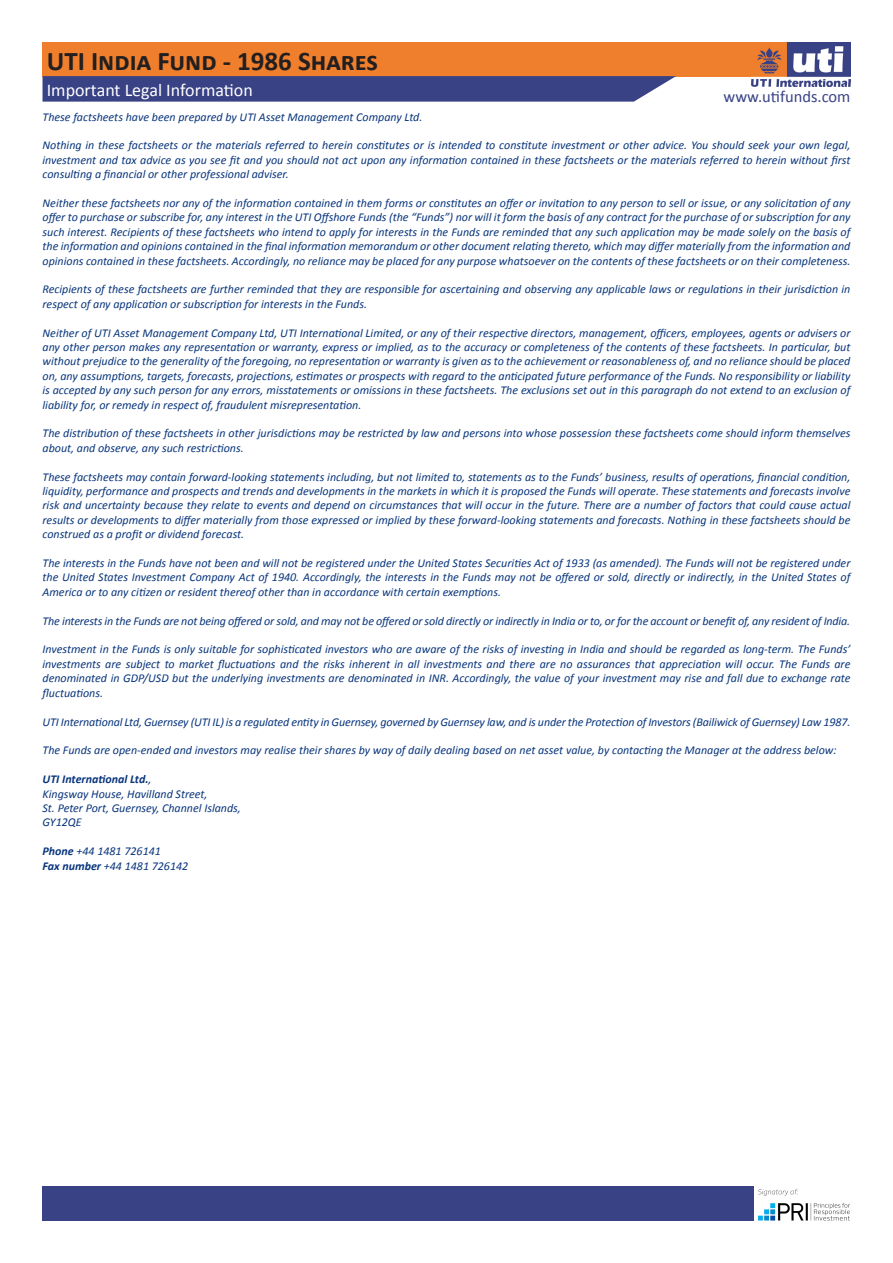
<style>
.page{position:relative;width:893px;height:1263px;background:#fff}
.page>*{position:absolute;margin:0;border:0;box-sizing:border-box;transform-origin:0 0}
.t1{font:700 27px "Calibri";color:#231f20}
.t2{font:18px "Calibri";color:#fff}
.t3{font:16.5px "Calibri";color:#394285}
.t4{font:italic 12px/14.4px "Calibri";color:#08357c;text-align:justify}
.t5{font:italic 700 12px "Calibri";color:#08357c}
.s1{font-weight:400}
.s2{font-weight:700}
</style>
<div class="page">
<img style="left:758px;top:1188px;width:92px;height:32px">
<div style="left:43px;top:1186px;width:711px;height:34px;background:#394285"></div>
<div style="left:43px;top:43px;width:807px;height:34px;background:#ef7f2d"></div>
<img style="left:752px;top:43px;width:98px;height:44px">
<svg style="left:43px;top:76px;width:633px;height:26px;background:#434b8a"></svg>
<p class="t1" style="left:47px;top:43px;width:333px">UTI India Fund - 1986 Shares</p>
<p class="t2" style="left:47px;top:78px;width:208px">Important Legal Information</p>
<p class="t3" style="left:724px;top:86px;width:128px">www.utifunds.com</p>
<p class="t4" style="left:43px;top:109px;width:381px">These factsheets have been prepared by UTI Asset Management Company Ltd.</p>
<p class="t4" style="left:43px;top:138px;width:809px">Nothing in these factsheets or the materials referred to herein constitutes or is intended to constitute investment or other advice. You should seek your own legal, investment and tax advice as you see fit and you should not act upon any information contained in these factsheets or the materials referred to herein without first consulting a financial or other professional adviser.</p>
<p class="t4" style="left:43px;top:195px;width:809px">Neither these factsheets nor any of the information contained in them forms or constitutes an offer or invitation to any person to sell or issue, or any solicitation of any offer to purchase or subscribe for, any interest in the UTI Offshore Funds (the “Funds”) nor will it form the basis of any contract for the purchase of or subscription for any such interest. Recipients of these factsheets who intend to apply for interests in the Funds are reminded that any such application may be made solely on the basis of the information and opinions contained in the final information memorandum or other document relating thereto, which may differ materially from the information and opinions contained in these factsheets. Accordingly, no reliance may be placed for any purpose whatsoever on the contents of these factsheets or on their completeness.</p>
<p class="t4" style="left:43px;top:282px;width:809px">Recipients of these factsheets are further reminded that they are responsible for ascertaining and observing any applicable laws or regulations in their jurisdiction in respect of any application or subscription for interests in the Funds.</p>
<p class="t4" style="left:43px;top:325px;width:809px">Neither of UTI Asset Management Company Ltd, UTI International Limited, or any of their respective directors, management, officers, employees, agents or advisers or any other person makes any representation or warranty, express or implied, as to the accuracy or completeness of the contents of these factsheets. In particular, but without prejudice to the generality of the foregoing, no representation or warranty is given as to the achievement or reasonableness of, and no reliance should be placed on, any assumptions, targets, forecasts, projections, estimates or prospects with regard to the anticipated future performance of the Funds. No responsibility or liability is accepted by any such person for any errors, misstatements or omissions in these factsheets. The exclusions set out in this paragraph do not extend to an exclusion of liability for, or remedy in respect of, fraudulent misrepresentation.</p>
<p class="t4" style="left:43px;top:426px;width:809px">The distribution of these factsheets in other jurisdictions may be restricted by law and persons into whose possession these factsheets come should inform themselves about, and observe, any such restrictions.</p>
<p class="t4" style="left:43px;top:469px;width:809px">These factsheets may contain forward-looking statements including, but not limited to, statements as to the Funds’ business, results of operations, financial condition, liquidity, performance and prospects and trends and developments in the markets in which it is proposed the Funds will operate. These statements and forecasts involve risk and uncertainty because they relate to events and depend on circumstances that will occur in the future. There are a number of factors that could cause actual results or developments to differ materially from those expressed or implied by these forward-looking statements and forecasts. Nothing in these factsheets should be construed as a profit or dividend forecast.</p>
<p class="t4" style="left:43px;top:555px;width:809px">The interests in the Funds have not been and will not be registered under the United States Securities Act of 1933 (as amended). The Funds will not be registered under the United States Investment Company Act of 1940. Accordingly, the interests in the Funds may not be offered or sold, directly or indirectly, in the United States of America or to any citizen or resident thereof other than in accordance with certain exemptions.</p>
<p class="t4" style="left:43px;top:613px;width:809px">The interests in the Funds are not being offered or sold, and may not be offered or sold directly or indirectly in India or to, or for the account or benefit of, any resident of India.</p>
<p class="t4" style="left:43px;top:642px;width:809px">Investment in the Funds is only suitable for sophisticated investors who are aware of the risks of investing in India and should be regarded as long-term. The Funds’ investments are subject to market fluctuations and the risks inherent in all investments and there are no assurances that appreciation will occur. The Funds are denominated in GDP/USD but the underlying investments are denominated in INR. Accordingly, the value of your investment may rise and fall due to exchange rate fluctuations.</p>
<p class="t4" style="left:43px;top:714px;width:809px">UTI International Ltd, Guernsey (UTI IL) is a regulated entity in Guernsey, governed by Guernsey law, and is under the Protection of Investors (Bailiwick of Guernsey) Law 1987.</p>
<p class="t4" style="left:43px;top:743px;width:796px">The Funds are open-ended and investors may realise their shares by way of daily dealing based on net asset value, by contacting the Manager at the address below:</p>
<p class="t5" style="left:43px;top:771px;width:111px">UTI International Ltd.<span class="s1">,</span></p>
<p class="t4" style="left:43px;top:786px;width:167px">Kingsway House, Havilland Street,</p>
<p class="t4" style="left:43px;top:800px;width:200px">St. Peter Port, Guernsey, Channel Islands,</p>
<p class="t4" style="left:43px;top:815px;width:41px">GY12QE</p>
<p class="t4" style="left:43px;top:843px;width:120px"><span class="s2">Phone</span> +44 1481 726141</p>
<p class="t4" style="left:43px;top:858px;width:147px"><span class="s2">Fax number</span> +44 1481 726142</p>
</div>
